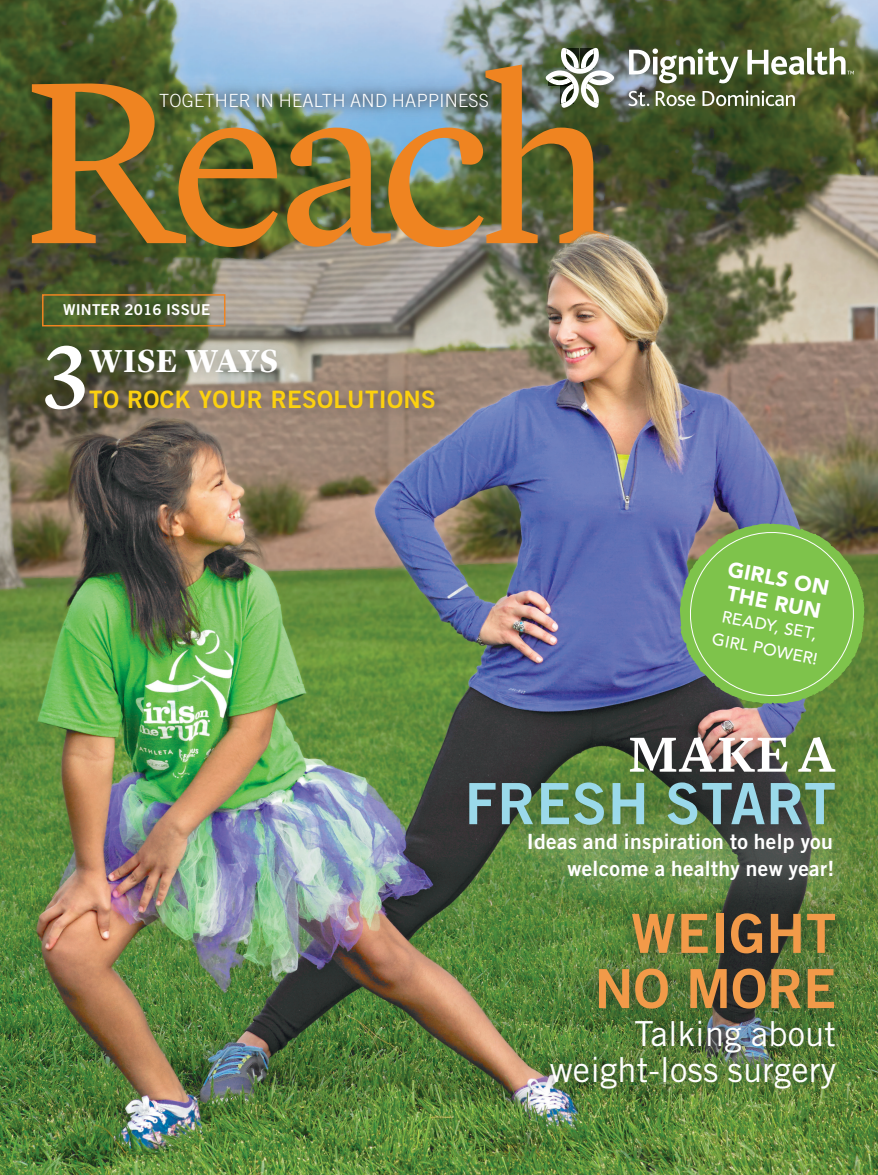
<style>
.page{position:relative;width:878px;height:1175px;background:#fff}
.page>*{position:absolute;margin:0;border:0;box-sizing:border-box;transform-origin:0 0}
._1_head_Bold_Dignity{font:239.1px "Lyon Text";letter-spacing:-.055em;color:#ef8421}
.Cal_ClassHd_Dignity{font:500 91.2px "Lyon Display";color:#fff}
._1_head_Bold_Dignity-2{font:57px "Trade Gothic LT Std Bd 2";letter-spacing:.015em;color:#9ad9ea}
._1_head_Bold_Dignity-3{font:54px "Trade Gothic LT Std Bd 2";letter-spacing:.015em;color:#f29a49}
._1_head_Subhead_Dign{font:54px "Trade Gothic LT Std Bd 2";color:#f29a49}
._1_head_Bold_Dignity-4{font:600 51px "Lyon Text";color:#fff}
._1_head_Bold_Dignity-5{font:34.5px/36px "Trade Gothic LT Std";letter-spacing:.005em;color:#fff;text-align:right}
.Cal_ClassHd_Dignity-2{font:700 33px "Lyon Display";letter-spacing:.015em;color:#fff}
.Cal_ClassHd_Dignity-3{font:24px "Trade Gothic LT Std Bd 2";letter-spacing:.015em;color:#fcd10f}
._1_head_Bold_Dignity-6{font:21px/27px "Trade Gothic LT Std Bd 2";letter-spacing:.015em;color:#fff;text-align:right}
.Editor_notes{font:900 21px/24px "Avenir LT Std";color:#fff}
._1_head_Bold_Dignity-7{font:300 18.15px "Trade Gothic LT Std";letter-spacing:.015em;color:#fff}
.Editor_notes-2{font:500 16.5px/24px "Avenir LT Std";color:#fff;text-align:center}
._1_head_Bold_Dignity-8{font:15px "Trade Gothic LT Std Bd 2";letter-spacing:.015em;color:#fff}
</style>
<div class="page">
<img style="left:0;top:0;width:878px;height:1174px">
<div style="left:146px;top:77px;width:357px;height:46px;background:#231f20;opacity:.75"></div>
<svg style="left:545px;top:48px;width:69px;height:60px"></svg>
<svg style="left:628px;top:91px;width:21px;height:15px"></svg>
<svg style="left:655px;top:91px;width:40px;height:15px"></svg>
<svg style="left:702px;top:90px;width:92px;height:16px"></svg>
<svg style="left:629px;top:48px;width:109px;height:35px"></svg>
<svg style="left:747px;top:48px;width:106px;height:27px"></svg>
<img style="left:518px;top:220px;width:171px;height:190px">
<div style="left:449px;top:717px;width:405px;height:127px;background:#231f20;opacity:.5"></div>
<div style="left:497px;top:804px;width:367px;height:105px;background:#fff;opacity:.75"></div>
<div style="left:26px;top:326px;width:428px;height:103px;background:#231f20;opacity:.5"></div>
<div style="left:533px;top:1003px;width:318px;height:102px;background:#231f20;opacity:.75"></div>
<div style="left:580px;top:895px;width:272px;height:131px;background:#231f20;opacity:.75"></div>
<div style="left:42px;top:294px;width:183px;height:32px;border:2px solid #ef8421"></div>
<svg style="left:679px;top:523px;width:185px;height:181px;background:#79af50"></svg>
<p class="_1_head_Bold_Dignity" style="left:20px;top:-20px;width:596px">Reach</p>
<p class="_1_head_Bold_Dignity-7" style="left:159px;top:89px;width:331px">TOGETHER IN HEALTH AND HAPPINESS</p>
<p class="_1_head_Bold_Dignity-8" style="left:63px;top:301px;width:149px">WINTER 2016 ISSUE</p>
<p class="Cal_ClassHd_Dignity" style="left:43px;top:309px;width:47px">3</p>
<p class="Cal_ClassHd_Dignity-2" style="left:90px;top:336px;width:190px">WISE WAYS</p>
<p class="Cal_ClassHd_Dignity-3" style="left:89px;top:384px;width:348px">TO ROCK YOUR RESOLUTIONS</p>
<p class="Editor_notes" style="left:730px;top:557px;width:104px;rotate:11deg">GIRLS ON<br>THE RUN</p>
<p class="Editor_notes-2" style="left:719px;top:603px;width:109px;rotate:11deg">READY, SET,<br>GIRL POWER!</p>
<p class="_1_head_Bold_Dignity-4" style="left:628px;top:715px;width:209px">MAKE A</p>
<p class="_1_head_Bold_Dignity-2" style="left:465px;top:768px;width:372px">FRESH START</p>
<p class="_1_head_Bold_Dignity-6" style="left:527px;top:828px;width:309px">Ideas and inspiration to help you welcome a healthy new year!</p>
<p class="_1_head_Bold_Dignity-3" style="left:631px;top:900px;width:207px">WEIGHT</p>
<p class="_1_head_Subhead_Dign" style="left:594px;top:955px;width:243px">NO MORE</p>
<p class="_1_head_Bold_Dignity-5" style="left:549px;top:1015px;width:288px">Talking about weight-loss surgery</p>
</div>
